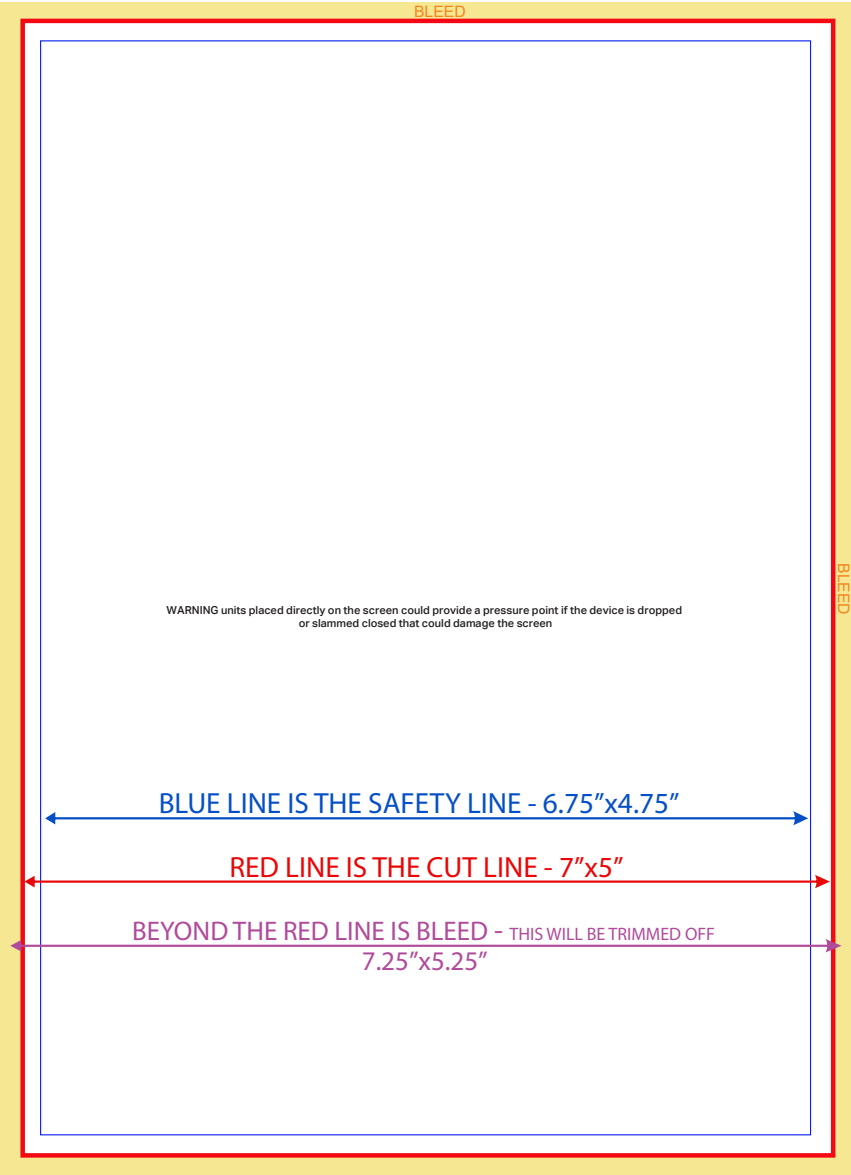
<style>
.page{position:relative;width:851px;height:1175px;background:#fff}
.page>*{position:absolute;margin:0;border:0;box-sizing:border-box;transform-origin:0 0}
.t1{font:29.25px "Myriad Pro";color:#054fc6}
.t2{font:29.25px "Myriad Pro";color:#ea0606}
.t3{font:27px/29.2px "Myriad Pro";color:#b04a9b;text-align:center}
.t4{font:15.75px "Arial";color:#f5851f}
.t5{font:500 11.03px/13.3px "Aktiv Grotesk";color:#231f20;text-align:center}
.s1{font-size:29.25px}
.s2{font-size:18px}
</style>
<div class="page">
<div style="left:0;top:2px;width:850px;height:1172px;background:#f6e792"></div>
<div style="left:20px;top:19px;width:815px;height:1138px;background:#fff;border:4px solid #f40814"></div>
<div style="left:40px;top:40px;width:771px;height:1095px;background:#fff;border:1px solid #0a1cf2"></div>
<svg style="left:45px;top:811px;width:763px;height:14px"></svg>
<svg style="left:24px;top:875px;width:805px;height:13px"></svg>
<svg style="left:10px;top:939px;width:831px;height:13px"></svg>
<h3 class="t4" style="left:414px;top:1px;width:53px">BLEED</h3>
<p class="t5" style="left:167px;top:603px;width:517px">WARNING units placed directly on the screen could provide a pressure point if the device is dropped or slammed closed that could damage the screen</p>
<h1 class="t1" style="left:159px;top:784px;width:522px">BLUE LINE IS THE SAFETY LINE - 6.75”x4.75”</h1>
<h1 class="t2" style="left:229px;top:849px;width:395px">RED LINE IS THE CUT LINE - 7”x5”</h1>
<h2 class="t3" style="left:132px;top:916px;width:584px">BEYOND THE RED LINE IS BLEED <span class="s1">-</span> <span class="s2">THIS WILL BE TRIMMED OFF<br></span>7.25”x5.25”</h2>
<h3 class="t4" style="left:854px;top:563px;width:53px;rotate:90deg">BLEED</h3>
</div>
